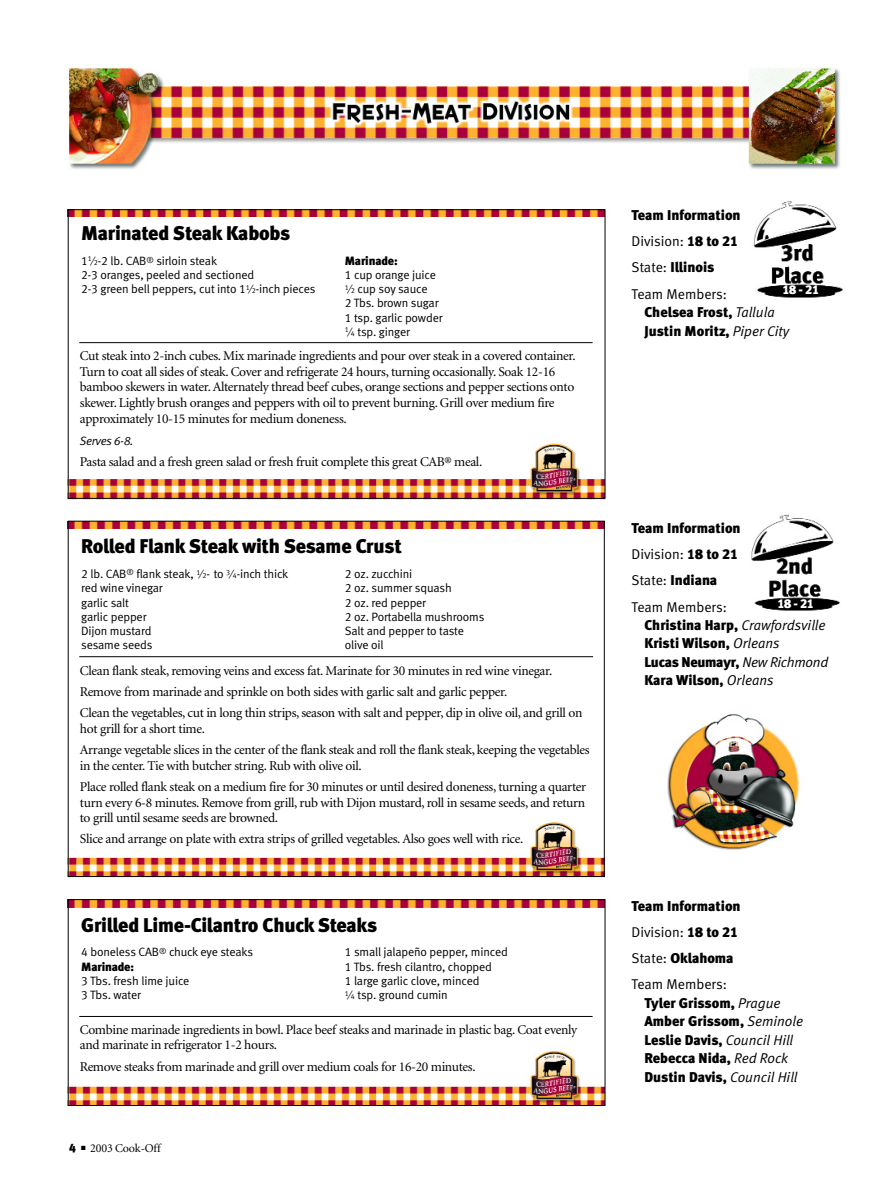
<style>
.page{position:relative;width:878px;height:1194px;background:#fff}
.page>*{position:absolute;margin:0;border:0;box-sizing:border-box;transform-origin:0 0}
.t1{font:19.8px "Meta Black LF";letter-spacing:-.01em;color:#000}
.t2{font:14.25px/18.5px "Meta Black LF";color:#000}
.t3{font:14.25px "Meta Normal LF";color:#000}
.t4{font:13.5px/15.6px "Minion";letter-spacing:-.025em;color:#000}
.t5{font:12.75px "Meta Black LF";letter-spacing:-.03em;color:#fff}
.t6{font:12px/14.2px "Meta Normal LF";letter-spacing:-.01em;color:#000}
.t7{font:12px "Meta Black LF";letter-spacing:-.015em;color:#000}
.t8{font:12px "Minion";letter-spacing:-.015em;color:#000}
.t9{font:italic 12px "Meta Normal LF";letter-spacing:-.03em;color:#000}
.s1{font-size:9.6px}
.s2{font-size:7.2px}
.s3{font-family:"Meta Black LF"}
.s4{font-family:"Meta Normal LF"}
.s5{font-family:"Meta Normal LF";font-style:italic}
</style>
<div class="page">
<img style="left:66px;top:68px;width:774px;height:101px">
<img style="left:68px;top:443px;width:536px;height:57px">
<img style="left:70px;top:211px;width:533px;height:5px">
<hr style="left:79px;top:342px;width:513px;height:1px;background:#000">
<div style="left:68px;top:209px;width:537px;height:290px;border:1px solid #000"></div>
<img style="left:70px;top:822px;width:532px;height:53px">
<img style="left:70px;top:523px;width:532px;height:6px">
<hr style="left:79px;top:656px;width:514px;height:1px;background:#000">
<img style="left:70px;top:1016px;width:533px;height:88px">
<img style="left:70px;top:901px;width:533px;height:7px">
<hr style="left:79px;top:1016px;width:513px;height:1px;background:#000">
<div style="left:68px;top:899px;width:537px;height:207px;border:1px solid #000"></div>
<img style="left:667px;top:714px;width:133px;height:136px">
<img style="left:751px;top:514px;width:89px;height:97px">
<img style="left:753px;top:201px;width:90px;height:97px">
<h1 class="t1" style="left:81px;top:226px;width:210px">Marinated Steak Kabobs</h1>
<p class="t6" style="left:81px;top:254px;width:236px">1<sup>1</sup><span class="s1">⁄</span><span class="s2">2</span>-2 lb. CAB<sup>®</sup> sirloin steak<br>2-3 oranges, peeled and sectioned<br>2-3 green bell peppers, cut into 1<sup>1</sup><span class="s1">⁄</span><span class="s2">2</span>-inch pieces</p>
<p class="t7" style="left:345px;top:256px;width:54px">Marinade:</p>
<p class="t6" style="left:345px;top:269px;width:99px">1 cup orange juice<br><sup>1</sup><span class="s1">⁄</span><span class="s2">2</span> cup soy sauce<br>2 Tbs. brown sugar<br>1 tsp. garlic powder<br><sup>1</sup><span class="s1">⁄</span><span class="s2">4</span> tsp. ginger</p>
<p class="t4" style="left:80px;top:349px;width:497px">Cut steak into 2-inch cubes. Mix marinade ingredients and pour over steak in a covered container.<br>Turn to coat all sides of steak. Cover and refrigerate 24 hours, turning occasionally. Soak 12-16 bamboo skewers in water. Alternately thread beef cubes, orange sections and pepper sections onto skewer. Lightly brush oranges and peppers with oil to prevent burning. Grill over medium fire approximately 10-15 minutes for medium doneness.</p>
<p class="t9" style="left:80px;top:436px;width:55px">Serves 6-8.</p>
<p class="t4" style="left:80px;top:455px;width:404px">Pasta salad and a fresh green salad or fresh fruit complete this great CAB® meal.</p>
<h1 class="t1" style="left:81px;top:539px;width:322px">Rolled Flank Steak with Sesame Crust</h1>
<p class="t6" style="left:81px;top:568px;width:208px">2 lb. CAB<sup>®</sup> flank steak, <sup>1</sup><span class="s1">⁄</span><span class="s2">2</span>- to <sup>3</sup><span class="s1">⁄</span><span class="s2">4</span>-inch thick red wine vinegar<br>garlic salt<br>garlic pepper<br>Dijon mustard<br>sesame seeds</p>
<p class="t6" style="left:345px;top:568px;width:141px">2 oz. zucchini<br>2 oz. summer squash<br>2 oz. red pepper<br>2 oz. Portabella mushrooms<br>Salt and pepper to taste olive oil</p>
<p class="t4" style="left:80px;top:661px;width:504px;line-height:21.3px">Clean flank steak, removing veins and excess fat. Marinate for 30 minutes in red wine vinegar.<br>Remove from marinade and sprinkle on both sides with garlic salt and garlic pepper.<br>Clean the vegetables, cut in long thin strips, season with salt and pepper, dip in olive oil, and grill on</p>
<p class="t4" style="left:80px;top:719px;width:511px;line-height:21.3px">hot grill for a short time.<br>Arrange vegetable slices in the center of the flank steak and roll the flank steak, keeping the vegetables</p>
<p class="t4" style="left:80px;top:756px;width:507px;line-height:21.3px">in the center. Tie with butcher string. Rub with olive oil.<br>Place rolled flank steak on a medium fire for 30 minutes or until desired doneness, turning a quarter</p>
<p class="t4" style="left:80px;top:796px;width:507px">turn every 6-8 minutes. Remove from grill, rub with Dijon mustard, roll in sesame seeds, and return to grill until sesame seeds are browned.</p>
<p class="t4" style="left:80px;top:833px;width:445px">Slice and arrange on plate with extra strips of grilled vegetables. Also goes well with rice.</p>
<h1 class="t1" style="left:81px;top:917px;width:297px">Grilled Lime-Cilantro Chuck Steaks</h1>
<p class="t6" style="left:81px;top:946px;width:173px">4 boneless CAB<sup>®</sup> chuck eye steaks</p>
<p class="t7" style="left:81px;top:962px;width:54px">Marinade:</p>
<p class="t6" style="left:81px;top:974px;width:110px">3 Tbs. fresh lime juice<br>3 Tbs. water</p>
<p class="t6" style="left:345px;top:946px;width:164px">1 small jalapeño pepper, minced<br>1 Tbs. fresh cilantro, chopped<br>1 large garlic clove, minced<br><sup>1</sup><span class="s1">⁄</span><span class="s2">4</span> tsp. ground cumin</p>
<p class="t4" style="left:80px;top:1023px;width:499px">Combine marinade ingredients in bowl. Place beef steaks and marinade in plastic bag. Coat evenly and marinate in refrigerator 1-2 hours.</p>
<p class="t4" style="left:80px;top:1060px;width:397px">Remove steaks from marinade and grill over medium coals for 16-20 minutes.</p>
<p class="t8" style="left:69px;top:1144px;width:93px"><span class="s3">4</span> ■ 2003 Cook-Off</p>
<p class="t2" style="left:631px;top:207px;width:110px">Team Information</p>
<p class="t3" style="left:631px;top:236px;width:108px">Division: <span class="s3">18 to 21</span></p>
<p class="t2" style="left:631px;top:259px;width:84px"><span class="s4">State:</span> Illinois</p>
<p class="t3" style="left:631px;top:288px;width:97px">Team Members:</p>
<p class="t2" style="left:644px;top:304px;width:146px">Chelsea Frost, <span class="s5">Tallula<br></span>Justin Moritz, <span class="s5">Piper City</span></p>
<p class="t5" style="left:782px;top:285px;width:38px">18 - 21</p>
<p class="t2" style="left:631px;top:520px;width:110px">Team Information</p>
<p class="t3" style="left:631px;top:549px;width:108px">Division: <span class="s3">18 to 21</span></p>
<p class="t2" style="left:631px;top:572px;width:87px"><span class="s4">State:</span> Indiana</p>
<p class="t3" style="left:631px;top:601px;width:97px">Team Members:</p>
<p class="t2" style="left:644px;top:617px;width:185px">Christina Harp, <span class="s5">Crawfordsville<br></span>Kristi Wilson, <span class="s5">Orleans<br></span>Lucas Neumayr, <span class="s5">New Richmond<br></span>Kara Wilson, <span class="s5">Orleans</span></p>
<p class="t5" style="left:777px;top:598px;width:38px">18 - 21</p>
<p class="t2" style="left:631px;top:898px;width:110px">Team Information</p>
<p class="t3" style="left:631px;top:927px;width:108px">Division: <span class="s3">18 to 21</span></p>
<p class="t2" style="left:631px;top:950px;width:103px"><span class="s4">State:</span> Oklahoma</p>
<p class="t3" style="left:631px;top:979px;width:97px">Team Members:</p>
<p class="t2" style="left:644px;top:995px;width:160px">Tyler Grissom, <span class="s5">Prague<br></span>Amber Grissom, <span class="s5">Seminole<br></span>Leslie Davis, <span class="s5">Council Hill<br></span>Rebecca Nida, <span class="s5">Red Rock<br></span>Dustin Davis, <span class="s5">Council Hill</span></p>
</div>
